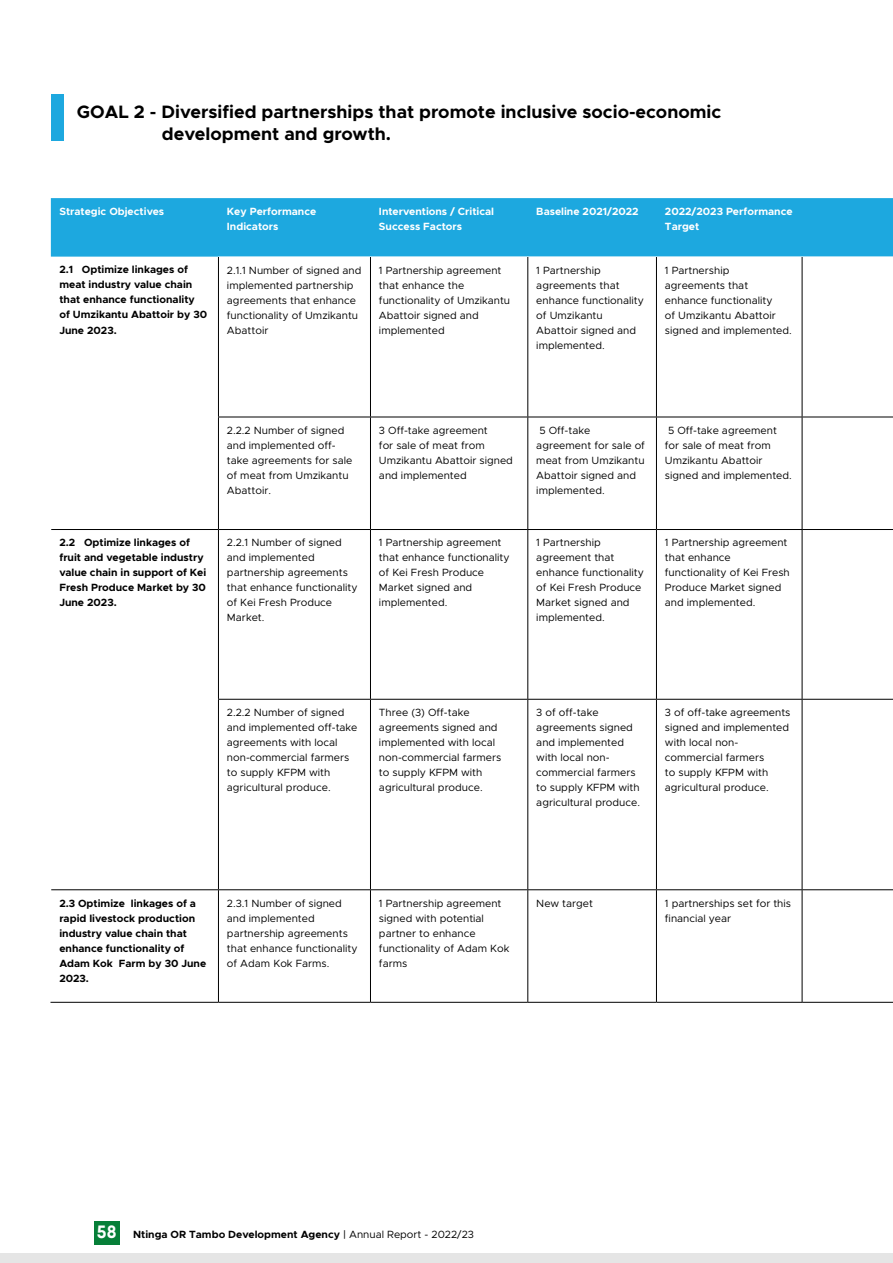
<style>
.page{position:relative;width:893px;height:1263px;background:#fff}
.page>*{position:absolute;margin:0;border:0;box-sizing:border-box;transform-origin:0 0}
.t1{font:700 18px/21.6px "Metropolis";color:#000}
.t2{font:10.5px/15px "Metropolis";color:#000}
.t3{font:700 10.5px/15px "Metropolis";color:#000}
.t4{font:700 10.5px/15px "Metropolis";color:#fff}
.s1{font-family:"Ageo";font-weight:800;font-size:18px;color:#fff}
.s2{font-weight:500}
.s3{font-weight:400}
</style>
<div class="page">
<div style="left:0;top:1253px;width:893px;height:10px;background:#e5e5e5"></div>
<div style="left:94px;top:1221px;width:26px;height:23px;background:#067f38"></div>
<div style="left:51px;top:94px;width:13px;height:47px;background:#1da8df"></div>
<div style="left:51px;top:198px;width:842px;height:59px;background:#1da8df"></div>
<svg style="left:219px;top:257px;width:674px;height:745px"></svg>
<hr style="left:218px;top:257px;width:1px;height:160px;background:#000">
<hr style="left:370px;top:257px;width:1px;height:160px;background:#000">
<hr style="left:527px;top:257px;width:1px;height:160px;background:#000">
<hr style="left:656px;top:257px;width:1px;height:160px;background:#000">
<hr style="left:802px;top:257px;width:1px;height:160px;background:#000">
<hr style="left:218px;top:417px;width:152px;height:1px;background:#000">
<hr style="left:218px;top:417px;width:1px;height:112px;background:#000">
<hr style="left:370px;top:417px;width:158px;height:1px;background:#000">
<hr style="left:370px;top:417px;width:1px;height:112px;background:#000">
<hr style="left:528px;top:417px;width:128px;height:1px;background:#000">
<hr style="left:527px;top:417px;width:1px;height:112px;background:#000">
<hr style="left:656px;top:417px;width:146px;height:1px;background:#000">
<hr style="left:656px;top:417px;width:1px;height:112px;background:#000">
<hr style="left:802px;top:417px;width:91px;height:1px;background:#000">
<hr style="left:802px;top:417px;width:1px;height:112px;background:#000">
<hr style="left:51px;top:529px;width:167px;height:1px;background:#000">
<hr style="left:218px;top:529px;width:152px;height:1px;background:#000">
<hr style="left:218px;top:530px;width:1px;height:169px;background:#000">
<hr style="left:370px;top:529px;width:158px;height:1px;background:#000">
<hr style="left:370px;top:530px;width:1px;height:169px;background:#000">
<hr style="left:528px;top:529px;width:128px;height:1px;background:#000">
<hr style="left:527px;top:530px;width:1px;height:169px;background:#000">
<hr style="left:656px;top:529px;width:146px;height:1px;background:#000">
<hr style="left:656px;top:530px;width:1px;height:169px;background:#000">
<hr style="left:802px;top:529px;width:91px;height:1px;background:#000">
<hr style="left:802px;top:530px;width:1px;height:169px;background:#000">
<hr style="left:218px;top:699px;width:152px;height:1px;background:#000">
<hr style="left:218px;top:700px;width:1px;height:189px;background:#000">
<hr style="left:370px;top:699px;width:158px;height:1px;background:#000">
<hr style="left:370px;top:700px;width:1px;height:189px;background:#000">
<hr style="left:528px;top:699px;width:128px;height:1px;background:#000">
<hr style="left:527px;top:700px;width:1px;height:189px;background:#000">
<hr style="left:656px;top:699px;width:146px;height:1px;background:#000">
<hr style="left:656px;top:700px;width:1px;height:189px;background:#000">
<hr style="left:802px;top:699px;width:91px;height:1px;background:#000">
<hr style="left:802px;top:700px;width:1px;height:189px;background:#000">
<hr style="left:51px;top:889px;width:167px;height:1px;background:#000">
<hr style="left:218px;top:889px;width:152px;height:1px;background:#000">
<hr style="left:218px;top:890px;width:1px;height:112px;background:#000">
<hr style="left:370px;top:889px;width:158px;height:1px;background:#000">
<hr style="left:370px;top:890px;width:1px;height:112px;background:#000">
<hr style="left:528px;top:889px;width:128px;height:1px;background:#000">
<hr style="left:527px;top:890px;width:1px;height:112px;background:#000">
<hr style="left:656px;top:889px;width:146px;height:1px;background:#000">
<hr style="left:656px;top:890px;width:1px;height:112px;background:#000">
<hr style="left:802px;top:889px;width:91px;height:1px;background:#000">
<hr style="left:802px;top:890px;width:1px;height:112px;background:#000">
<hr style="left:50px;top:1002px;width:168px;height:1px;background:#000">
<hr style="left:218px;top:1002px;width:152px;height:1px;background:#000">
<hr style="left:370px;top:1002px;width:158px;height:1px;background:#000">
<hr style="left:528px;top:1002px;width:128px;height:1px;background:#000">
<hr style="left:656px;top:1002px;width:146px;height:1px;background:#000">
<hr style="left:802px;top:1002px;width:91px;height:1px;background:#000">
<h1 class="t1" style="left:162px;top:101px;width:561px;text-indent:-85px">GOAL 2 - Diversified partnerships that promote inclusive socio-economic development and growth.</h1>
<p class="t4" style="left:59px;top:204px;width:106px">Strategic Objectives</p>
<p class="t4" style="left:227px;top:204px;width:91px">Key Performance<br>Indicators</p>
<p class="t4" style="left:379px;top:204px;width:117px">Interventions / Critical<br>Success Factors</p>
<p class="t4" style="left:536px;top:204px;width:104px">Baseline 2021/2022</p>
<p class="t4" style="left:665px;top:204px;width:129px">2022/2023 Performance<br>Target</p>
<p class="t3" style="left:59px;top:262px;width:149px">2.1 Optimize linkages of meat industry value chain that enhance functionality of Umzikantu Abattoir by 30<br>June 2023.</p>
<p class="t2" style="left:227px;top:262px;width:136px">2.1.1 Number of signed and implemented partnership agreements that enhance functionality of Umzikantu<br>Abattoir</p>
<p class="t2" style="left:379px;top:262px;width:133px">1 Partnership agreement that enhance the functionality of Umzikantu<br>Abattoir signed and implemented</p>
<p class="t2" style="left:536px;top:262px;width:109px">1 Partnership agreements that enhance functionality of Umzikantu<br>Abattoir signed and implemented.</p>
<p class="t2" style="left:665px;top:262px;width:128px">1 Partnership agreements that enhance functionality<br>of Umzikantu Abattoir signed and implemented.</p>
<p class="t2" style="left:227px;top:423px;width:127px">2.2.2 Number of signed and implemented off&shy;take agreements for sale of meat from Umzikantu<br>Abattoir.</p>
<p class="t2" style="left:379px;top:423px;width:135px">3 Off-take agreement<br>for sale of meat from<br>Umzikantu Abattoir signed and implemented</p>
<p class="t2" style="left:536px;top:423px;width:110px">5 Off-take<br>agreement for sale of meat from Umzikantu<br>Abattoir signed and implemented.</p>
<p class="t2" style="left:665px;top:423px;width:128px">5 Off-take agreement<br>for sale of meat from<br>Umzikantu Abattoir signed and implemented.</p>
<p class="t3" style="left:59px;top:535px;width:148px">2.2 Optimize linkages of fruit and vegetable industry value chain in support of Kei<br>Fresh Produce Market by 30<br>June 2023.</p>
<p class="t2" style="left:227px;top:535px;width:132px">2.2.1 Number of signed and implemented partnership agreements that enhance functionality of Kei Fresh Produce<br>Market.</p>
<p class="t2" style="left:379px;top:535px;width:132px">1 Partnership agreement that enhance functionality of Kei Fresh Produce<br>Market signed and implemented.</p>
<p class="t2" style="left:536px;top:535px;width:109px">1 Partnership agreement that enhance functionality of Kei Fresh Produce<br>Market signed and implemented.</p>
<p class="t2" style="left:665px;top:535px;width:126px">1 Partnership agreement that enhance functionality of Kei Fresh<br>Produce Market signed and implemented.</p>
<p class="t2" style="left:227px;top:705px;width:132px">2.2.2 Number of signed and implemented off-take agreements with local non-commercial farmers to supply KFPM with agricultural produce.</p>
<p class="t2" style="left:379px;top:705px;width:124px">Three (3) Off-take agreements signed and implemented with local non-commercial farmers to supply KFPM with agricultural produce.</p>
<p class="t2" style="left:536px;top:705px;width:105px">3 of off-take agreements signed and implemented with local non&shy;commercial farmers to supply KFPM with agricultural produce.</p>
<p class="t2" style="left:665px;top:705px;width:127px">3 of off-take agreements signed and implemented with local non&shy;commercial farmers<br>to supply KFPM with agricultural produce.</p>
<p class="t3" style="left:59px;top:895px;width:148px">2.3 Optimize linkages of a rapid livestock production industry value chain that enhance functionality of<br>Adam Kok Farm by 30 June<br>2023.</p>
<p class="t2" style="left:227px;top:895px;width:132px">2.3.1 Number of signed and implemented partnership agreements that enhance functionality of Adam Kok Farms.</p>
<p class="t2" style="left:379px;top:895px;width:132px">1 Partnership agreement signed with potential partner to enhance functionality of Adam Kok farms</p>
<p class="t2" style="left:536px;top:895px;width:58px">New target</p>
<p class="t2" style="left:665px;top:895px;width:128px">1 partnerships set for this financial year</p>
<p class="t3" style="left:97px;top:1227px;width:379px"><span class="s1">58</span> Ntinga OR Tambo Development Agency <span class="s2">|</span> <span class="s3">Annual Report - 2022/23</span></p>
</div>
